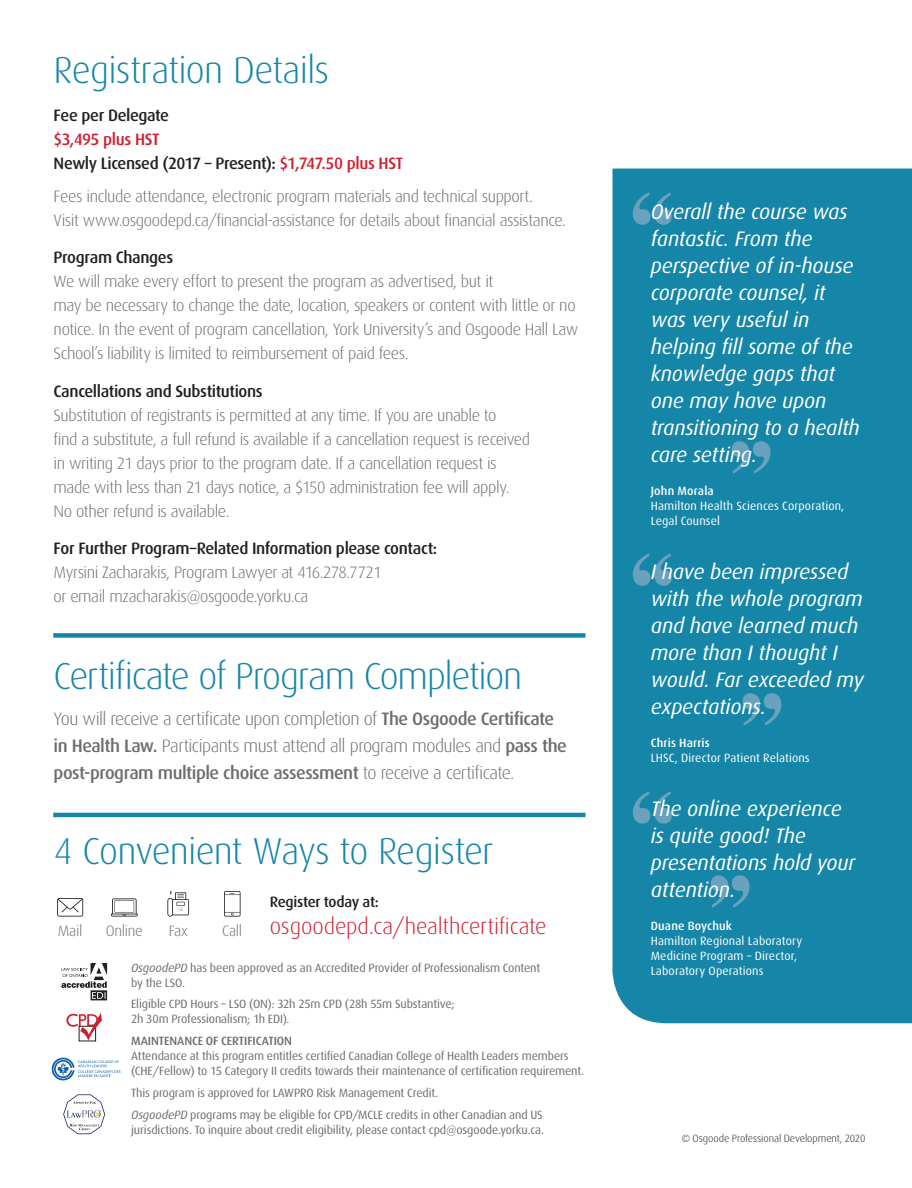
<style>
.page{position:relative;width:912px;height:1188px;background:#fff}
.page>*{position:absolute;margin:0;border:0;box-sizing:border-box;transform-origin:0 0}
.t1{font:300 37.5px "Dax";letter-spacing:-.03em;color:#1586a8}
.t2{font:300 22.5px "Dax";letter-spacing:-.005em;color:#cf202f}
.t3{font:italic 21px/27px "Dax";letter-spacing:-.01em;color:#fff}
.t4{font:300 18px/27px "Dax";letter-spacing:-.03em;color:#6c6d70}
.t5{font:300 16.5px/24px "Dax";letter-spacing:-.025em;color:#6c6d70}
.t6{font:500 16.5px "Dax";letter-spacing:-.025em;color:#231f20}
.t7{font:500 16.5px/24px "Dax";letter-spacing:-.025em;color:#cf202f}
.t8{font:500 15px "Dax";letter-spacing:-.02em;color:#231f20}
.t9{font:300 15px "Dax";letter-spacing:-.02em;color:#6c6d70}
.t10{font:12px/21.8px "Dax";letter-spacing:-.01em;color:#6c6d70}
.t11{font:12px/15px "Dax";letter-spacing:.01em;color:#fff}
.t12{font:500 12px "Dax";letter-spacing:.015em;color:#fff}
.t13{font:500 12px "Dax";letter-spacing:-.01em;color:#6c6d70}
.t14{font:300 10.5px "Dax";letter-spacing:-.01em;color:#231f20}
.s1{color:#231f20}
.s2{font-weight:500}
.s3{font-style:italic}
</style>
<div class="page">
<div style="left:53px;top:633px;width:532px;height:5px;background:#1586a8"></div>
<hr style="left:53px;top:813px;width:532px;height:4px;background:#1586a8">
<svg style="left:57px;top:898px;width:26px;height:19px"></svg>
<svg style="left:111px;top:898px;width:26px;height:19px"></svg>
<svg style="left:167px;top:891px;width:22px;height:26px"></svg>
<svg style="left:224px;top:891px;width:16px;height:26px"></svg>
<div style="left:612px;top:169px;width:299px;height:854px;background:#1586a8"></div>
<svg style="left:731px;top:441px;width:39px;height:33px"></svg>
<svg style="left:742px;top:693px;width:39px;height:33px"></svg>
<svg style="left:710px;top:875px;width:39px;height:33px"></svg>
<svg style="left:632px;top:193px;width:39px;height:32px"></svg>
<svg style="left:632px;top:553px;width:39px;height:33px"></svg>
<svg style="left:632px;top:791px;width:39px;height:33px"></svg>
<svg style="left:66px;top:1013px;width:36px;height:28px"></svg>
<svg style="left:61px;top:963px;width:46px;height:37px"></svg>
<svg style="left:63px;top:1094px;width:42px;height:40px"></svg>
<svg style="left:52px;top:1058px;width:68px;height:22px"></svg>
<h1 class="t1" style="left:54px;top:50px;width:277px">Registration Details</h1>
<p class="t6" style="left:54px;top:106px;width:117px">Fee per Delegate</p>
<p class="t7" style="left:54px;top:127px;width:351px">$3,495 plus HST<br><span class="s1">Newly Licensed (2017 – Present):</span> $1,747.50 plus HST</p>
<p class="t5" style="left:54px;top:184px;width:513px">Fees include attendance, electronic program materials and technical support.<br>Visit www.osgoodepd.ca/financial‑assistance for details about financial assistance.</p>
<p class="t6" style="left:54px;top:248px;width:121px">Program Changes</p>
<p class="t5" style="left:54px;top:270px;width:526px">We will make every effort to present the program as advertised, but it<br>may be necessary to change the date, location, speakers or content with little or no notice. In the event of program cancellation, York University’s and Osgoode Hall Law School’s liability is limited to reimbursement of paid fees.</p>
<p class="t6" style="left:54px;top:382px;width:210px">Cancellations and Substitutions</p>
<p class="t5" style="left:54px;top:403px;width:478px">Substitution of registrants is permitted at any time. If you are unable to<br>find a substitute, a full refund is available if a cancellation request is received in writing 21 days prior to the program date. If a cancellation request is made with less than 21 days notice, a $150 administration fee will apply.<br>No other refund is available.</p>
<p class="t6" style="left:54px;top:539px;width:385px">For Further Program–Related Information please contact:</p>
<p class="t5" style="left:54px;top:561px;width:329px">Myrsini Zacharakis, Program Lawyer at 416.278.7721 or email mzacharakis@osgoode.yorku.ca</p>
<p class="t3" style="left:650px;top:198px;width:210px">Overall the course was fantastic. From the perspective of in‑house corporate counsel, it was very useful in helping fill some of the knowledge gaps that one may have upon transitioning to a health care setting.</p>
<p class="t12" style="left:650px;top:484px;width:64px">John Morala</p>
<p class="t11" style="left:650px;top:498px;width:195px">Hamilton Health Sciences Corporation,<br>Legal Counsel</p>
<p class="t3" style="left:650px;top:558px;width:215px">I have been impressed with the whole program and have learned much more than I thought I would. Far exceeded my expectations.</p>
<p class="t12" style="left:650px;top:736px;width:60px">Chris Harris</p>
<p class="t11" style="left:650px;top:750px;width:160px">LHSC, Director Patient Relations</p>
<p class="t3" style="left:650px;top:795px;width:206px">The online experience is quite good! The presentations hold your attention.</p>
<p class="t12" style="left:650px;top:919px;width:83px">Duane Boychuk</p>
<p class="t11" style="left:650px;top:933px;width:153px">Hamilton Regional Laboratory<br>Medicine Program – Director,</p>
<h1 class="t1" style="left:54px;top:656px;width:470px">Certificate of Program Completion</h1>
<p class="t4" style="left:54px;top:706px;width:514px">You will receive a certificate upon completion of <span class="s2">The Osgoode Certificate in Health Law.</span> Participants must attend all program modules and <span class="s2">pass the post‑program multiple choice assessment</span> to receive a certificate.</p>
<h1 class="t1" style="left:54px;top:831px;width:441px">4 Convenient Ways to Register</h1>
<p class="t8" style="left:270px;top:893px;width:110px">Register today at:</p>
<p class="t9" style="left:58px;top:923px;width:26px">Mail</p>
<p class="t9" style="left:106px;top:923px;width:39px">Online</p>
<p class="t9" style="left:169px;top:923px;width:21px">Fax</p>
<h2 class="t2" style="left:222px;top:914px;width:326px"><sub>Call</sub> osgoodepd.ca/healthcertificate</h2>
<p class="t10" style="left:131px;top:957px;width:410px"><span class="s3">OsgoodePD</span> has been approved as an Accredited Provider of Professionalism Content</p>
<p class="t11" style="left:650px;top:963px;width:114px">Laboratory Operations</p>
<p class="t10" style="left:131px;top:972px;width:325px">by the LSO.<br>Eligible CPD Hours – LSO (ON): 32h 25m CPD (28h 55m Substantive;</p>
<p class="t10" style="left:131px;top:1008px;width:160px">2h 30m Professionalism; 1h EDI).</p>
<p class="t13" style="left:131px;top:1034px;width:162px">MAINTENANCE OF CERTIFICATION</p>
<p class="t10" style="left:131px;top:1049px;width:454px;line-height:15px">Attendance at this program entitles certified Canadian College of Health Leaders members (CHE/Fellow) to 15 Category II credits towards their maintenance of certification requirement.</p>
<p class="t10" style="left:131px;top:1082px;width:413px">This program is approved for LAWPRO Risk Management Credit.<br><span class="s3">OsgoodePD</span> programs may be eligible for CPD/MCLE credits in other Canadian and US</p>
<p class="t10" style="left:131px;top:1119px;width:414px">jurisdictions. To inquire about credit eligibility, please contact cpd@osgoode.yorku.ca.</p>
<p class="t14" style="left:681px;top:1133px;width:185px">© Osgoode Professional Development, 2020</p>
</div>
